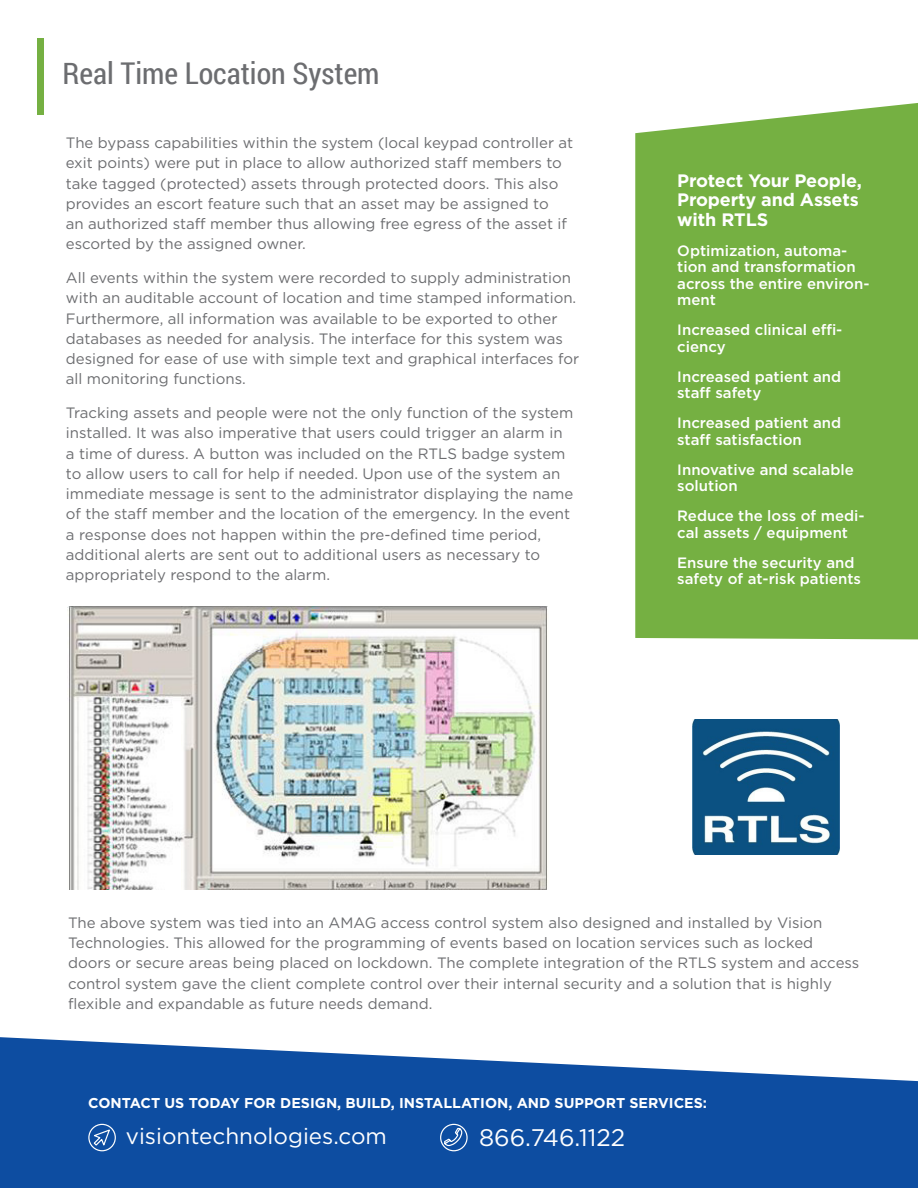
<style>
.page{position:relative;width:918px;height:1188px;background:#fff}
.page>*{position:absolute;margin:0;border:0;box-sizing:border-box;transform-origin:0 0}
.Large_Gray_Header{font:30px "Roboto Condensed";color:#6c6d70}
.t1{font:24px "Gotham";color:#fff}
.t2{font:22.5px "Gotham";color:#fff}
.t3{font:700 18px/19.5px "Gotham";letter-spacing:-.01em;color:#fff}
.Body_Copy_Style{font:15px/20.2px "Gotham";color:#6c6d70}
.Side_Bar_Copy{font:500 15px/16.5px "Gotham";color:#fff}
.t4{font:700 14.25px "Gotham";color:#fff}
</style>
<div class="page">
<div style="left:37px;top:38px;width:7px;height:76px;background:#75b042"></div>
<svg style="left:0;top:1037px;width:918px;height:151px;background:#2f66ae"></svg>
<svg style="left:88px;top:1123px;width:28px;height:29px"></svg>
<svg style="left:439px;top:1123px;width:29px;height:29px"></svg>
<div style="left:635px;top:103px;width:283px;height:536px;background:#75b042"></div>
<img style="left:67px;top:606px;width:481px;height:284px">
<img style="left:692px;top:719px;width:147px;height:135px">
<p class="Large_Gray_Header" style="left:63px;top:53px;width:319px">Real Time Location System</p>
<p class="Body_Copy_Style" style="left:66px;top:132px;width:509px">The bypass capabilities within the system (local keypad controller at exit points) were put in place to allow authorized staff members to take tagged (protected) assets through protected doors. This also provides an escort feature such that an asset may be assigned to<br>an authorized staff member thus allowing free egress of the asset if escorted by the assigned owner.</p>
<p class="Body_Copy_Style" style="left:66px;top:267px;width:515px">All events within the system were recorded to supply administration with an auditable account of location and time stamped information.<br>Furthermore, all information was available to be exported to other databases as needed for analysis. The interface for this system was designed for ease of use with simple text and graphical interfaces for all monitoring functions.</p>
<p class="Body_Copy_Style" style="left:66px;top:402px;width:509px">Tracking assets and people were not the only function of the system installed. It was also imperative that users could trigger an alarm in a time of duress. A button was included on the RTLS badge system to allow users to call for help if needed. Upon use of the system an immediate message is sent to the administrator displaying the name of the staff member and the location of the emergency. In the event a response does not happen within the pre-defined time period, additional alerts are sent out to additional users as necessary to appropriately respond to the alarm.</p>
<p class="t3" style="left:677px;top:170px;width:186px">Protect Your People,<br>Property and Assets with RTLS</p>
<p class="Side_Bar_Copy" style="left:677px;top:242px;width:194px">Optimization, automa&shy;tion and transformation across the entire environ&shy;ment</p>
<p class="Side_Bar_Copy" style="left:677px;top:321px;width:167px">Increased clinical effi&shy;ciency</p>
<p class="Side_Bar_Copy" style="left:677px;top:368px;width:165px">Increased patient and staff safety</p>
<p class="Side_Bar_Copy" style="left:677px;top:414px;width:165px">Increased patient and staff satisfaction</p>
<p class="Side_Bar_Copy" style="left:677px;top:461px;width:178px">Innovative and scalable solution</p>
<p class="Side_Bar_Copy" style="left:677px;top:507px;width:189px">Reduce the loss of medi&shy;cal assets / equipment</p>
<p class="Side_Bar_Copy" style="left:677px;top:554px;width:185px">Ensure the security and safety of at-risk patients</p>
<p class="Body_Copy_Style" style="left:68px;top:912px;width:793px">The above system was tied into an AMAG access control system also designed and installed by Vision Technologies. This allowed for the programming of events based on location services such as locked doors or secure areas being placed on lockdown. The complete integration of the RTLS system and access control system gave the client complete control over their internal security and a solution that is highly flexible and expandable as future needs demand.</p>
<p class="t4" style="left:88px;top:1095px;width:620px">CONTACT US TODAY FOR DESIGN, BUILD, INSTALLATION, AND SUPPORT SERVICES:</p>
<p class="t2" style="left:126px;top:1124px;width:263px">visiontechnologies.com</p>
<p class="t1" style="left:479px;top:1124px;width:148px">866.746.1122</p>
</div>
